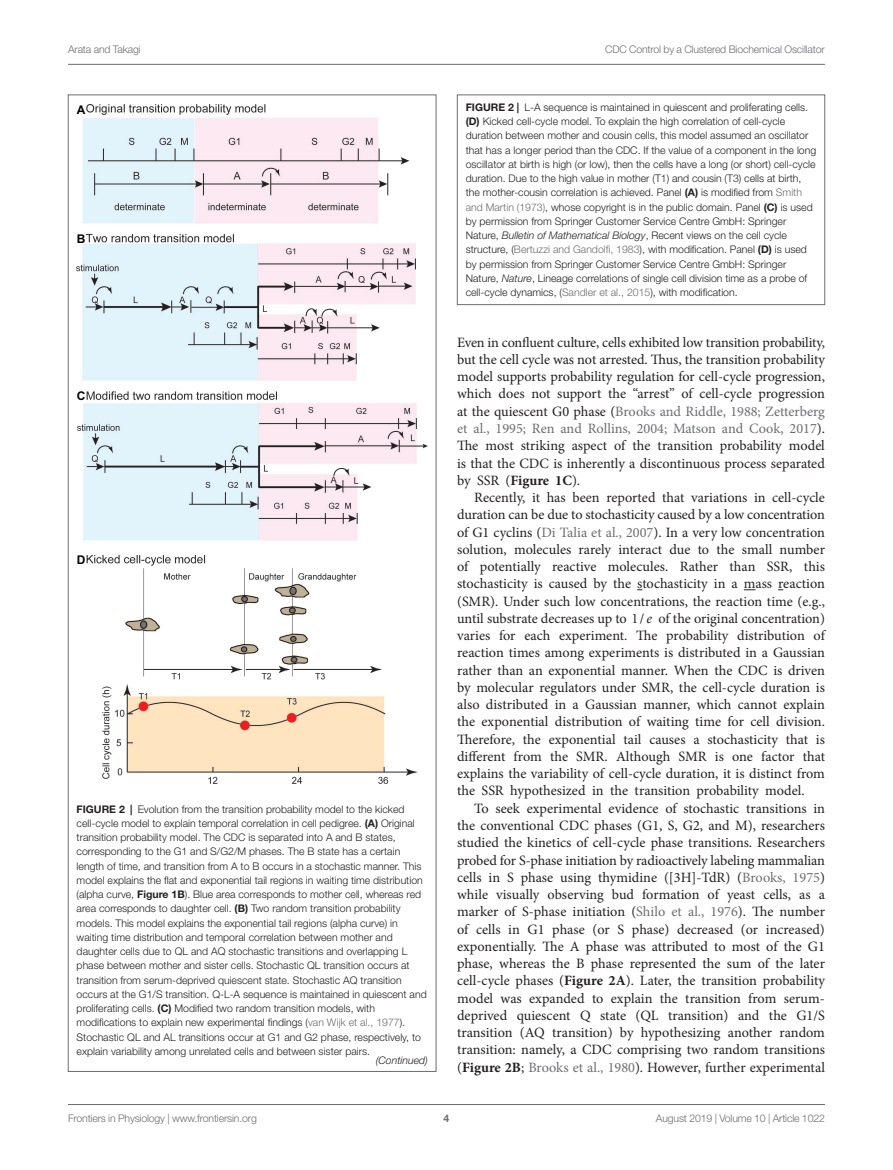
<style>
.page{position:relative;width:893px;height:1170px;background:#fff}
.page>*{position:absolute;margin:0;border:0;box-sizing:border-box;transform-origin:0 0}
.TEXT{font:14.25px/17.2px "Minion Pro";color:#231f20;text-align:justify}
.t1{font:700 12px "Arial";color:#000001}
.FIG_LEG{font:300 10.5px/14.2px "Helvetica Neue LT Std";color:#231f20}
.t2{font:300 10.5px "Helvetica Neue LT Std";letter-spacing:-.015em;color:#6c6d70}
.TB_TX{font:italic 300 10.5px "Helvetica Neue LT Std";color:#231f20}
.t3{font:700 10.5px "Helvetica Neue LT Std";color:#6c6d70}
.s1{font-weight:700}
.s2{color:#6c6d70}
.s3{font-style:italic}
.s4{font-family:"Minion"}
.s5{font-family:"Minion";font-style:italic}
</style>
<div class="page">
<hr style="left:68px;top:64px;width:757px;height:1px;background:#6c6d70">
<hr style="left:68px;top:1104px;width:757px;height:1px;background:#6c6d70">
<img style="left:77px;top:105px;width:351px;height:678px">
<div style="left:457px;top:95px;width:368px;height:210px;border:1px solid #6c6d70"></div>
<p class="t2" style="left:68px;top:42px;width:74px">Arata and Takagi</p>
<p class="t2" style="left:605px;top:42px;width:221px">CDC Control by a Clustered Biochemical Oscillator</p>
<p class="t1" style="left:77px;top:101px;width:10px">A</p>
<p class="t1" style="left:77px;top:230px;width:10px">B</p>
<p class="t1" style="left:77px;top:387px;width:10px">C</p>
<p class="t1" style="left:77px;top:551px;width:10px">D</p>
<p class="FIG_LEG" style="left:77px;top:801px;width:352px"><span class="s1">FIGURE 2 |</span> Evolution from the transition probability model to the kicked cell-cycle model to explain temporal correlation in cell pedigree. <span class="s1">(A)</span> Original transition probability model. The CDC is separated into A and B states, corresponding to the G1 and S/G2/M phases. The B state has a certain length of time, and transition from A to B occurs in a stochastic manner. This model explains the flat and exponential tail regions in waiting time distribution (alpha curve, <span class="s1">Figure 1B</span>). Blue area corresponds to mother cell, whereas red area corresponds to daughter cell. <span class="s1">(B)</span> Two random transition probability models. This model explains the exponential tail regions (alpha curve) in waiting time distribution and temporal correlation between mother and daughter cells due to QL and AQ stochastic transitions and overlapping L phase between mother and sister cells. Stochastic QL transition occurs at transition from serum-deprived quiescent state. Stochastic AQ transition occurs at the G1/S transition. Q-L-A sequence is maintained in quiescent and proliferating cells. <span class="s1">(C)</span> Modified two random transition models, with modifications to explain new experimental findings (<span class="s2">van Wijk et al., 1977</span>).<br>Stochastic QL and AL transitions occur at G1 and G2 phase, respectively, to explain variability among unrelated cells and between sister pairs.</p>
<p class="TB_TX" style="left:376px;top:1053px;width:54px">(Continued)</p>
<p class="FIG_LEG" style="left:466px;top:100px;width:352px"><span class="s1">FIGURE 2 |</span> L-A sequence is maintained in quiescent and proliferating cells. <span class="s1">(D)</span> Kicked cell-cycle model. To explain the high correlation of cell-cycle duration between mother and cousin cells, this model assumed an oscillator that has a longer period than the CDC. If the value of a component in the long oscillator at birth is high (or low), then the cells have a long (or short) cell-cycle duration. Due to the high value in mother (T1) and cousin (T3) cells at birth, the mother-cousin correlation is achieved. Panel <span class="s1">(A)</span> is modified from <span class="s2">Smith and Martin (1973)</span>, whose copyright is in the public domain. Panel <span class="s1">(C)</span> is used by permission from Springer Customer Service Centre GmbH: Springer Nature, <span class="s3">Bulletin of Mathematical Biology</span>, Recent views on the cell cycle structure, (<span class="s2">Bertuzzi and Gandolfi, 1983</span>), with modification. Panel <span class="s1">(D)</span> is used by permission from Springer Customer Service Centre GmbH: Springer Nature, <span class="s3">Nature</span>, Lineage correlations of single cell division time as a probe of cell-cycle dynamics, (<span class="s2">Sandler et al., 2015</span>), with modification.</p>
<p class="TEXT" style="left:457px;top:333px;width:369px">Even in confluent culture, cells exhibited low transition probability, but the cell cycle was not arrested. Thus, the transition probability model supports probability regulation for cell-cycle progression, which does not support the “arrest” of cell-cycle progression at the quiescent G0 phase (<span class="s2">Brooks and Riddle, 1988; Zetterberg et al., 1995; Ren and Rollins, 2004; Matson and Cook, 2017</span>).<br>The most striking aspect of the transition probability model is that the CDC is inherently a discontinuous process separated by SSR (<span class="s1">Figure 1C</span>).</p>
<p class="TEXT" style="left:457px;top:489px;width:369px;text-indent:17px">Recently, it has been reported that variations in cell-cycle duration can be due to stochasticity caused by a low concentration of G1 cyclins (<span class="s2">Di Talia et al., 2007</span>). In a very low concentration solution, molecules rarely interact due to the small number of potentially reactive molecules. Rather than SSR, this stochasticity is caused by the stochasticity in a mass reaction (SMR). Under such low concentrations, the reaction time (e.g., until substrate decreases up to <span class="s4">1/</span><span class="s5">e</span></p>
<p class="TEXT" style="left:457px;top:609px;width:369px;text-indent:201px">of the original concentration) varies for each experiment. The probability distribution of reaction times among experiments is distributed in a Gaussian rather than an exponential manner. When the CDC is driven by molecular regulators under SMR, the cell-cycle duration is also distributed in a Gaussian manner, which cannot explain the exponential distribution of waiting time for cell division.<br>Therefore, the exponential tail causes a stochasticity that is different from the SMR. Although SMR is one factor that explains the variability of cell-cycle duration, it is distinct from the SSR hypothesized in the transition probability model.</p>
<p class="TEXT" style="left:457px;top:799px;width:369px;text-indent:17px">To seek experimental evidence of stochastic transitions in the conventional CDC phases (G1, S, G2, and M), researchers studied the kinetics of cell-cycle phase transitions. Researchers probed for S-phase initiation by radioactively labeling mammalian cells in S phase using thymidine ([3H]-TdR) (<span class="s2">Brooks, 1975</span>) while visually observing bud formation of yeast cells, as a marker of S-phase initiation (<span class="s2">Shilo et al., 1976</span>). The number of cells in G1 phase (or S phase) decreased (or increased) exponentially. The A phase was attributed to most of the G1 phase, whereas the B phase represented the sum of the later cell-cycle phases (<span class="s1">Figure 2A</span>). Later, the transition probability model was expanded to explain the transition from serum&shy;deprived quiescent Q state (QL transition) and the G1/S transition (AQ transition) by hypothesizing another random transition: namely, a CDC comprising two random transitions (<span class="s1">Figure 2B</span>; <span class="s2">Brooks et al., 1980</span>). However, further experimental</p>
<p class="t2" style="left:68px;top:1111px;width:190px">Frontiers in Physiology | www.frontiersin.org</p>
<p class="t3" style="left:444px;top:1111px;width:7px">4</p>
<p class="t2" style="left:656px;top:1111px;width:170px">August 2019 | Volume 10 | Article 1022</p>
</div>
